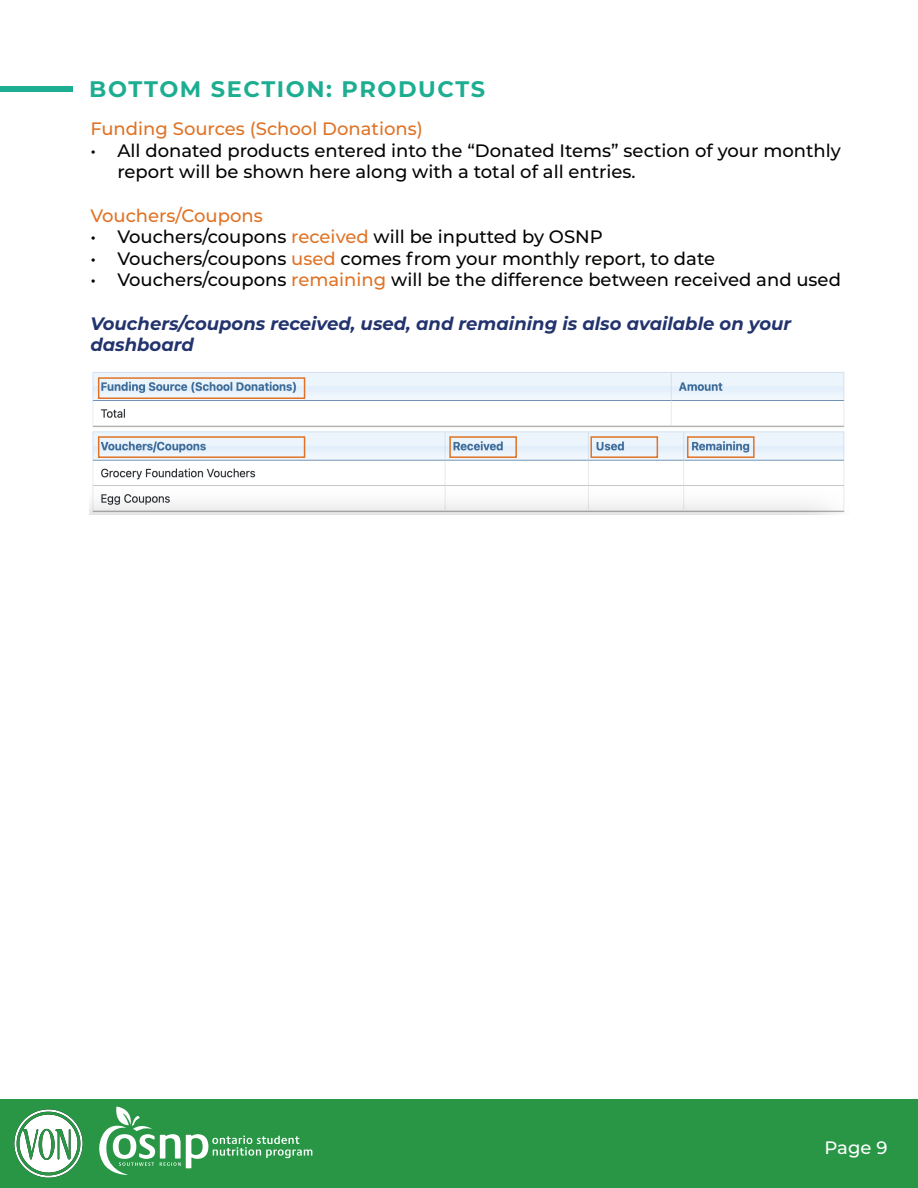
<style>
.page{position:relative;width:918px;height:1188px;background:#fff}
.page>*{position:absolute;margin:0;border:0;box-sizing:border-box;transform-origin:0 0}
.t1{font:700 22.5px "Montserrat";letter-spacing:.07em;color:#1dae92}
.t2{font:500 18px/21.6px "Montserrat";color:#040503}
.t3{font:italic 700 18px/21.6px "Montserrat";color:#22336d}
.t4{font:500 18px "Montserrat";color:#e07326}
.t5{font:500 18px "Montserrat";color:#fff}
.s1{color:#e07326}
</style>
<div class="page">
<div style="left:0;top:1099px;width:918px;height:89px;background:#299645"></div>
<img style="left:14px;top:1109px;width:69px;height:69px">
<svg style="left:99px;top:1107px;width:213px;height:68px"></svg>
<img style="left:89px;top:372px;width:756px;height:142px">
<div style="left:98px;top:377px;width:207px;height:22px;border:2px solid #e07326"></div>
<div style="left:98px;top:436px;width:207px;height:22px;border:2px solid #e07326"></div>
<div style="left:449px;top:436px;width:68px;height:22px;border:2px solid #e07326"></div>
<div style="left:590px;top:436px;width:68px;height:22px;border:2px solid #e07326"></div>
<div style="left:687px;top:436px;width:68px;height:22px;border:2px solid #e07326"></div>
<div style="left:0;top:86px;width:73px;height:6px;background:#1dae92"></div>
<p class="t1" style="left:89px;top:73px;width:397px">BOTTOM SECTION: PRODUCTS</p>
<p class="t4" style="left:90px;top:116px;width:334px">Funding Sources (School Donations)</p>
<p class="t2" style="left:117px;top:139px;width:725px;text-indent:-27px">• All donated products entered into the “Donated Items” section of your monthly report will be shown here along with a total of all entries.</p>
<p class="t4" style="left:90px;top:203px;width:174px">Vouchers/Coupons</p>
<p class="t2" style="left:90px;top:225px;width:514px">• Vouchers/coupons <span class="s1">received</span> will be inputted by OSNP</p>
<p class="t2" style="left:90px;top:247px;width:626px">• Vouchers/coupons <span class="s1">used</span> comes from your monthly report, to date</p>
<p class="t2" style="left:90px;top:269px;width:752px">• Vouchers/coupons <span class="s1">remaining</span> will be the difference between received and used</p>
<p class="t3" style="left:90px;top:312px;width:702px">Vouchers/coupons received, used, and remaining is also available on your dashboard</p>
<p class="t5" style="left:825px;top:1135px;width:64px">Page 9</p>
</div>
